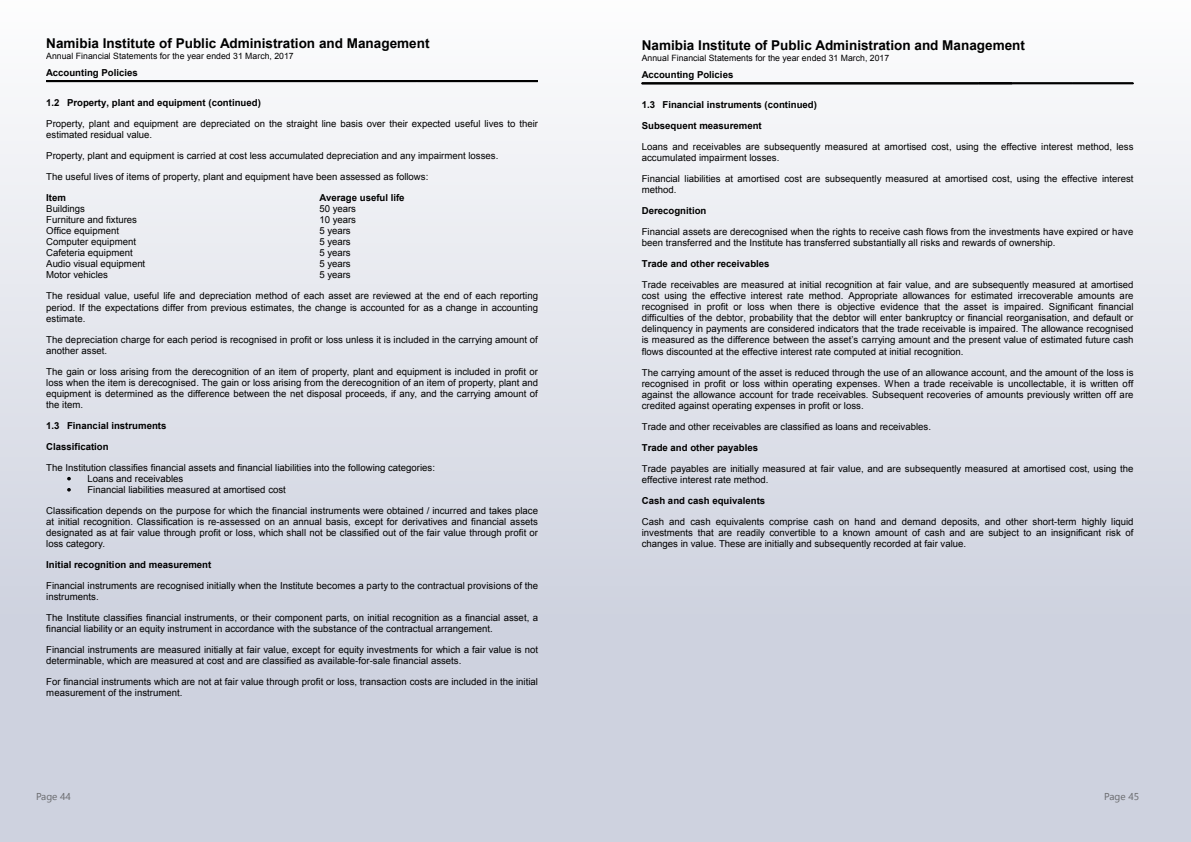
<style>
.page{position:relative;width:1191px;height:842px;background:#fff}
.page>*{position:absolute;margin:0;border:0;box-sizing:border-box;transform-origin:0 0}
.t1{font:700 13.5px "Arial";color:#000}
.t2{font:10px "Leelawadee UI";color:#696a6d}
.t3{font:9.6px/11.1px "Arial";color:#000}
.t4{font:700 9.6px/20.9px "Arial";color:#000}
.t5{font:8.7px "Arial";letter-spacing:.005em;color:#000}
</style>
<div class="page">
<div style="left:0;top:0;width:1191px;height:842px;background:linear-gradient(to bottom,#f9f9fa,#c5cad9)"></div>
<hr style="left:46px;top:80px;width:337px;height:1px;background:#000">
<hr style="left:46px;top:81px;width:337px;height:1px;background:#000">
<hr style="left:383px;top:80px;width:34px;height:1px;background:#000">
<hr style="left:383px;top:81px;width:34px;height:1px;background:#000">
<hr style="left:417px;top:80px;width:60px;height:1px;background:#000">
<hr style="left:417px;top:81px;width:60px;height:1px;background:#000">
<hr style="left:477px;top:80px;width:61px;height:1px;background:#000">
<hr style="left:477px;top:81px;width:61px;height:1px;background:#000">
<hr style="left:642px;top:83px;width:336px;height:1px;background:#000">
<hr style="left:642px;top:84px;width:336px;height:1px;background:#000">
<hr style="left:978px;top:83px;width:34px;height:1px;background:#000">
<hr style="left:978px;top:84px;width:34px;height:1px;background:#000">
<hr style="left:1012px;top:83px;width:61px;height:1px;background:#000">
<hr style="left:1012px;top:84px;width:61px;height:1px;background:#000">
<hr style="left:1073px;top:83px;width:60px;height:1px;background:#000">
<hr style="left:1073px;top:84px;width:60px;height:1px;background:#000">
<h1 class="t1" style="left:46px;top:33px;width:385px">Namibia Institute of Public Administration and Management</h1>
<p class="t5" style="left:46px;top:50px;width:249px">Annual Financial Statements for the year ended 31 March, 2017</p>
<p class="t4" style="left:46px;top:62px;width:93px">Accounting Policies</p>
<p class="t4" style="left:46px;top:92px;width:216px">1.2 Property, plant and equipment (continued)</p>
<p class="t3" style="left:46px;top:118px;width:493px">Property, plant and equipment are depreciated on the straight line basis over their expected useful lives to their estimated residual value.</p>
<p class="t3" style="left:46px;top:145px;width:453px;line-height:20.9px">Property, plant and equipment is carried at cost less accumulated depreciation and any impairment losses.<br>The useful lives of items of property, plant and equipment have been assessed as follows:</p>
<p class="t4" style="left:46px;top:187px;width:21px">Item</p>
<p class="t4" style="left:319px;top:187px;width:87px">Average useful life</p>
<p class="t3" style="left:46px;top:203px;width:40px">Buildings</p>
<p class="t3" style="left:319px;top:203px;width:38px">50 years</p>
<p class="t3" style="left:46px;top:214px;width:92px">Furniture and fixtures</p>
<p class="t3" style="left:319px;top:214px;width:38px">10 years</p>
<p class="t3" style="left:46px;top:225px;width:74px">Office equipment</p>
<p class="t3" style="left:319px;top:225px;width:33px">5 years</p>
<p class="t3" style="left:46px;top:236px;width:91px">Computer equipment</p>
<p class="t3" style="left:319px;top:236px;width:33px">5 years</p>
<p class="t3" style="left:46px;top:247px;width:88px">Cafeteria equipment</p>
<p class="t3" style="left:319px;top:247px;width:33px">5 years</p>
<p class="t3" style="left:46px;top:258px;width:100px">Audio visual equipment</p>
<p class="t3" style="left:319px;top:258px;width:33px">5 years</p>
<p class="t3" style="left:46px;top:269px;width:63px">Motor vehicles</p>
<p class="t3" style="left:46px;top:265px;width:493px;line-height:20.9px;text-indent:273px">5 years<br>The residual value, useful life and depreciation method of each asset are reviewed at the end of each reporting</p>
<p class="t3" style="left:46px;top:301px;width:493px">period. If the expectations differ from previous estimates, the change is accounted for as a change in accounting estimate.</p>
<p class="t3" style="left:46px;top:334px;width:493px">The depreciation charge for each period is recognised in profit or loss unless it is included in the carrying amount of another asset.</p>
<p class="t3" style="left:46px;top:366px;width:493px;text-align:justify">The gain or loss arising from the derecognition of an item of property, plant and equipment is included in profit or loss when the item is derecognised. The gain or loss arising from the derecognition of an item of property, plant and equipment is determined as the difference between the net disposal proceeds, if any, and the carrying amount of the item.</p>
<p class="t4" style="left:46px;top:415px;width:122px">1.3 Financial instruments<br>Classification</p>
<p class="t3" style="left:46px;top:462px;width:390px">The Institution classifies financial assets and financial liabilities into the following categories:</p>
<p class="t3" style="left:67px;top:473px;width:118px">• Loans and receivables</p>
<p class="t3" style="left:46px;top:479px;width:493px;line-height:20.9px;text-indent:21px">• Financial liabilities measured at amortised cost<br>Classification depends on the purpose for which the financial instruments were obtained / incurred and takes place</p>
<p class="t3" style="left:46px;top:516px;width:493px;text-align:justify">at initial recognition. Classification is re-assessed on an annual basis, except for derivatives and financial assets designated as at fair value through profit or loss, which shall not be classified out of the fair value through profit or loss category.</p>
<p class="t4" style="left:46px;top:554px;width:166px">Initial recognition and measurement</p>
<p class="t3" style="left:46px;top:580px;width:493px">Financial instruments are recognised initially when the Institute becomes a party to the contractual provisions of the instruments.</p>
<p class="t3" style="left:46px;top:612px;width:493px">The Institute classifies financial instruments, or their component parts, on initial recognition as a financial asset, a financial liability or an equity instrument in accordance with the substance of the contractual arrangement.</p>
<p class="t3" style="left:46px;top:644px;width:493px">Financial instruments are measured initially at fair value, except for equity investments for which a fair value is not determinable, which are measured at cost and are classified as available-for-sale financial assets.</p>
<p class="t3" style="left:46px;top:676px;width:493px">For financial instruments which are not at fair value through profit or loss, transaction costs are included in the initial measurement of the instrument.</p>
<h1 class="t1" style="left:642px;top:36px;width:385px">Namibia Institute of Public Administration and Management</h1>
<p class="t5" style="left:642px;top:52px;width:249px">Annual Financial Statements for the year ended 31 March, 2017</p>
<p class="t4" style="left:642px;top:65px;width:93px">Accounting Policies</p>
<p class="t4" style="left:642px;top:94px;width:177px">1.3 Financial instruments (continued)<br>Subsequent measurement</p>
<p class="t3" style="left:642px;top:141px;width:493px">Loans and receivables are subsequently measured at amortised cost, using the effective interest method, less accumulated impairment losses.</p>
<p class="t3" style="left:642px;top:173px;width:493px">Financial liabilities at amortised cost are subsequently measured at amortised cost, using the effective interest method.</p>
<p class="t4" style="left:642px;top:200px;width:66px">Derecognition</p>
<p class="t3" style="left:642px;top:226px;width:493px">Financial assets are derecognised when the rights to receive cash flows from the investments have expired or have been transferred and the Institute has transferred substantially all risks and rewards of ownership.</p>
<p class="t4" style="left:642px;top:253px;width:129px">Trade and other receivables</p>
<p class="t3" style="left:642px;top:279px;width:493px;text-align:justify">Trade receivables are measured at initial recognition at fair value, and are subsequently measured at amortised cost using the effective interest rate method. Appropriate allowances for estimated irrecoverable amounts are recognised in profit or loss when there is objective evidence that the asset is impaired. Significant financial difficulties of the debtor, probability that the debtor will enter bankruptcy or financial reorganisation, and default or delinquency in payments are considered indicators that the trade receivable is impaired. The allowance recognised is measured as the difference between the asset’s carrying amount and the present value of estimated future cash flows discounted at the effective interest rate computed at initial recognition.</p>
<p class="t3" style="left:642px;top:366px;width:493px;text-align:justify">The carrying amount of the asset is reduced through the use of an allowance account, and the amount of the loss is recognised in profit or loss within operating expenses. When a trade receivable is uncollectable, it is written off against the allowance account for trade receivables. Subsequent recoveries of amounts previously written off are credited against operating expenses in profit or loss.</p>
<p class="t3" style="left:642px;top:421px;width:291px">Trade and other receivables are classified as loans and receivables.</p>
<p class="t4" style="left:642px;top:437px;width:118px">Trade and other payables</p>
<p class="t3" style="left:642px;top:463px;width:493px">Trade payables are initially measured at fair value, and are subsequently measured at amortised cost, using the effective interest rate method.</p>
<p class="t4" style="left:642px;top:490px;width:125px">Cash and cash equivalents</p>
<p class="t3" style="left:642px;top:516px;width:493px;text-align:justify">Cash and cash equivalents comprise cash on hand and demand deposits, and other short-term highly liquid investments that are readily convertible to a known amount of cash and are subject to an insignificant risk of changes in value. These are initially and subsequently recorded at fair value.</p>
<p class="t2" style="left:36px;top:789px;width:37px">Page 44</p>
<p class="t2" style="left:1104px;top:789px;width:37px">Page 45</p>
</div>
